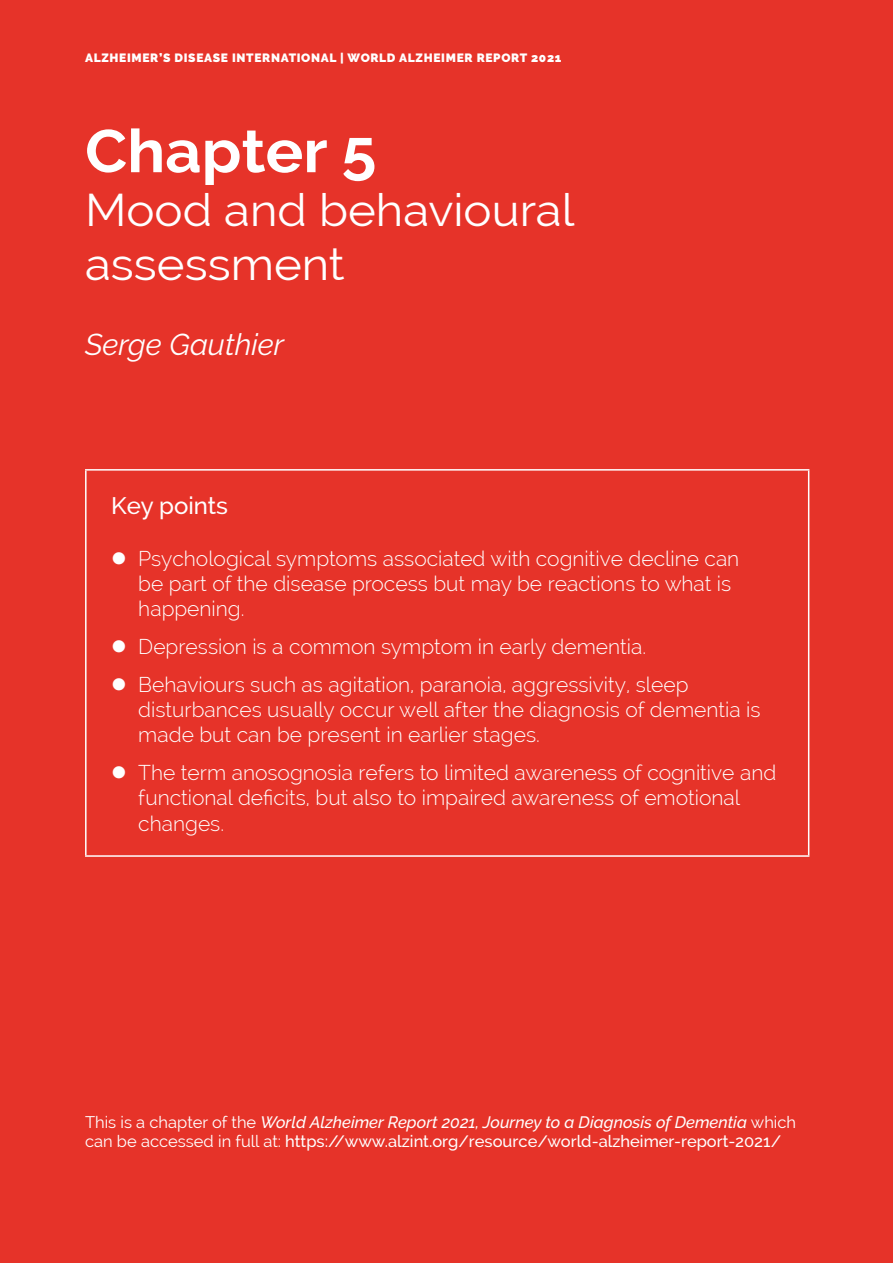
<style>
.page{position:relative;width:893px;height:1263px;background:#e63329}
.page>*{position:absolute;margin:0;border:0;box-sizing:border-box;transform-origin:0 0}
.Chapter_head{font:700 60px "Raleway";color:#fff;scale:1.05 1}
.Chapter_title{font:45px/54px "Raleway";color:#fff;scale:1.05 1}
.Chapter_author{font:italic 30px "Raleway";color:#fff}
.t1{font:500 24px "Raleway";color:#fff}
.t2{font:300 21px/25.2px "Raleway";color:#fff}
.t3{font:500 16.5px/19.5px "Raleway";color:#fff}
.t4{font:900 12px "Raleway";letter-spacing:.055em;color:#fff}
.s1{font-weight:400}
.s2{font-style:italic}
</style>
<div class="page">
<hr style="left:85px;top:469px;width:724px;height:2px;background:#fff">
<hr style="left:85px;top:471px;width:2px;height:384px;background:#fff">
<hr style="left:808px;top:471px;width:1px;height:384px;background:#fff">
<hr style="left:85px;top:855px;width:724px;height:2px;background:#fff">
<p class="t4" style="left:85px;top:51px;width:478px">ALZHEIMER’S DISEASE INTERNATIONAL | WORLD ALZHEIMER REPORT 2021</p>
<h1 class="Chapter_head" style="left:85px;top:117px;width:279px">Chapter 5</h1>
<h1 class="Chapter_title" style="left:85px;top:183px;width:467px">Mood and behavioural assessment</h1>
<h2 class="Chapter_author" style="left:85px;top:327px;width:201px">Serge Gauthier</h2>
<h1 class="t1" style="left:111px;top:491px;width:118px">Key points</h1>
<p class="t2" style="left:138px;top:546px;width:602px">Psychological symptoms associated with cognitive decline can be part of the disease process but may be reactions to what is happening.</p>
<p class="t2" style="left:138px;top:634px;width:509px">Depression is a common symptom in early dementia.</p>
<p class="t2" style="left:138px;top:672px;width:624px">Behaviours such as agitation, paranoia, aggressivity, sleep disturbances usually occur well after the diagnosis of dementia is made but can be present in earlier stages.</p>
<p class="t2" style="left:138px;top:760px;width:639px">The term anosognosia refers to limited awareness of cognitive and functional deficits, but also to impaired awareness of emotional changes.</p>
<p class="t3" style="left:85px;top:1112px;width:713px"><span class="s1">This is a chapter of the</span> <span class="s2">World Alzheimer Report 2021, Journey to a Diagnosis of Dementia</span> <span class="s1">which can be accessed in full at:</span> https://www.alzint.org/resource/world-alzheimer-report-2021/</p>
</div>
